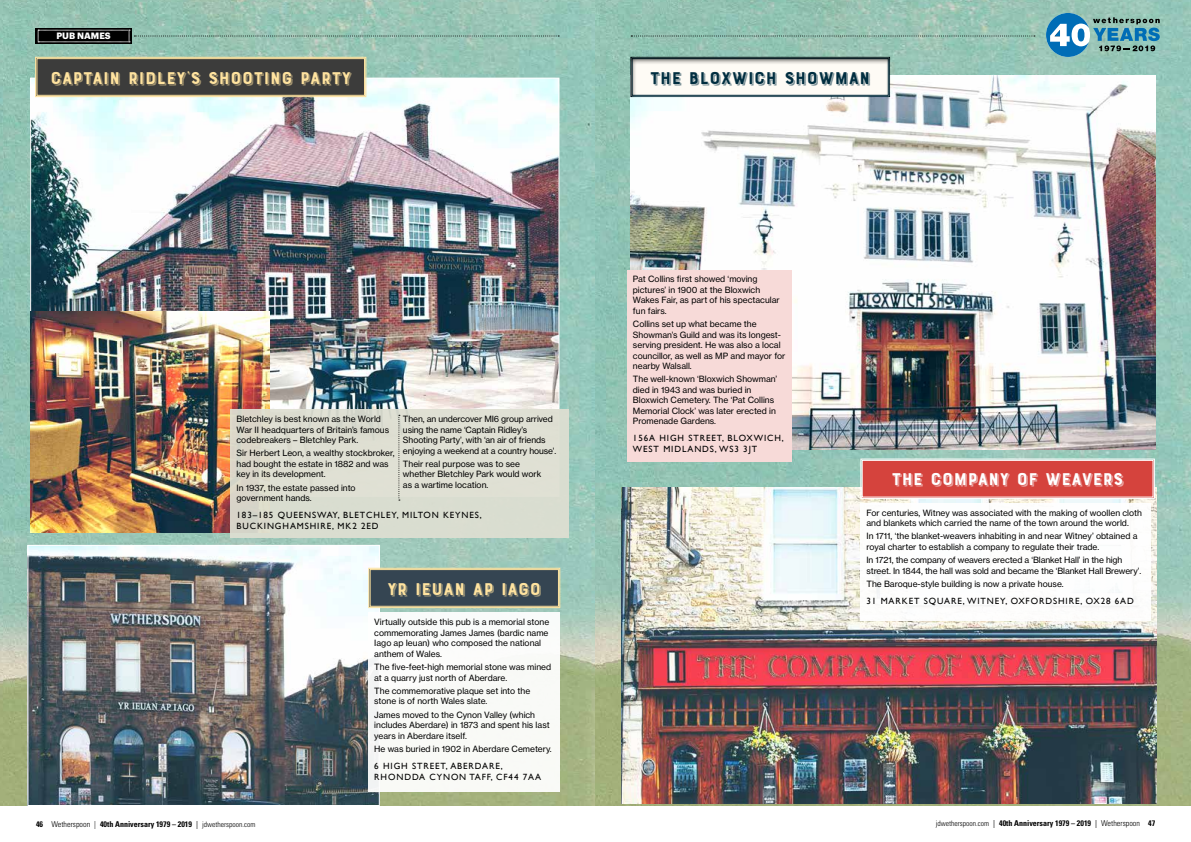
<style>
.page{position:relative;width:1191px;height:842px;background:#fff}
.page>*{position:absolute;margin:0;border:0;box-sizing:border-box;transform-origin:0 0}
.t1{font:18px "Bourton Drop Stripes B";letter-spacing:.03em;color:#ffe39f}
.t2{font:18px "Bourton Drop Stripes B";letter-spacing:.03em;color:#fff}
.t3{font:18px "Bourton Drop Stripes B";letter-spacing:.03em;color:#012e40}
.t4{font:9px/11px "Gill Sans";letter-spacing:.1em;color:#000}
.t5{font:700 9px "Graphik";letter-spacing:.005em;color:#fff}
.t6{font:8.5px/10.5px "N Haas Grotesk TX Pro 55 Rg";color:#000}
.t7{font:700 condensed 8px "Univers LT Std";color:#000}
.s1{font-weight:300}
.s2{font-weight:400}
.s3{font-weight:300;font-size:7.5px}
</style>
<div class="page">
<img style="left:0;top:0;width:1191px;height:806px">
<svg style="left:631px;top:36px;width:404px;height:1px"></svg>
<svg style="left:1046px;top:13px;width:113px;height:44px;background:#6ca5b3"></svg>
<svg style="left:35px;top:28px;width:97px;height:16px"></svg>
<svg style="left:38px;top:30px;width:521px;height:13px;background:#7da194"></svg>
<img style="left:29px;top:547px;width:349px;height:257px">
<div style="left:27px;top:545px;width:353px;height:261px;border:1px solid #fff"></div>
<img style="left:32px;top:80px;width:525px;height:330px">
<div style="left:35px;top:57px;width:331px;height:40px;background:#3c3c3b"></div>
<div style="left:36px;top:58px;width:329px;height:38px;border:1px solid #ffe39f"></div>
<div style="left:368px;top:613px;width:191px;height:179px;background:#f9faf7"></div>
<div style="left:368px;top:568px;width:192px;height:40px;background:#354552"></div>
<div style="left:369px;top:569px;width:190px;height:38px;border:1px solid #ffe39f"></div>
<img style="left:30px;top:311px;width:239px;height:221px">
<div style="left:231px;top:410px;width:338px;height:128px;background:#dedfd2"></div>
<img style="left:630px;top:75px;width:525px;height:374px">
<div style="left:615px;top:43px;width:290px;height:63px;background:#000;opacity:.75"></div>
<div style="left:627px;top:270px;width:164px;height:191px;background:#f7dad8"></div>
<img style="left:621px;top:487px;width:535px;height:317px">
<div style="left:860px;top:459px;width:294px;height:40px;background:#d5433d"></div>
<div style="left:861px;top:460px;width:292px;height:38px;border:1px solid #fff"></div>
<div style="left:861px;top:503px;width:290px;height:118px;background:#fff"></div>
<svg style="left:398px;top:415px;width:2px;height:85px"></svg>
<p class="t5" style="left:56px;top:29px;width:56px">PUB NAMES</p>
<h1 class="t1" style="left:50px;top:66px;width:302px">CAPTAIN RIDLEY’S SHOOTING PARTY</h1>
<p class="t6" style="left:403px;top:414px;width:155px">Then, an undercover MI6 group arrived using the name ‘Captain Ridley’s Shooting Party’, with ‘an air of friends enjoying a weekend at a country house’.</p>
<p class="t6" style="left:403px;top:458px;width:140px">Their real purpose was to see whether Bletchley Park would work as a wartime location.</p>
<p class="t4" style="left:236px;top:509px;width:247px">183–185 QUEENSWAY, BLETCHLEY, MILTON KEYNES,<br>BUCKINGHAMSHIRE, MK2 2ED</p>
<p class="t6" style="left:236px;top:414px;width:154px">Bletchley is best known as the World<br>War II headquarters of Britain’s famous codebreakers – Bletchley Park.</p>
<p class="t6" style="left:236px;top:448px;width:160px">Sir Herbert Leon, a wealthy stockbroker, had bought the estate in 1882 and was key in its development.</p>
<p class="t6" style="left:236px;top:482px;width:121px">In 1937, the estate passed into government hands.</p>
<h1 class="t1" style="left:387px;top:577px;width:155px">YR IEUAN AP IAGO</h1>
<p class="t6" style="left:374px;top:617px;width:177px">Virtually outside this pub is a memorial stone commemorating James James (bardic name Iago ap Ieuan) who composed the national anthem of Wales.</p>
<p class="t6" style="left:374px;top:662px;width:178px">The five-feet-high memorial stone was mined at a quarry just north of Aberdare.</p>
<p class="t6" style="left:374px;top:685px;width:157px">The commemorative plaque set into the stone is of north Wales slate.</p>
<p class="t6" style="left:374px;top:709px;width:177px">James moved to the Cynon Valley (which includes Aberdare) in 1873 and spent his last years in Aberdare itself.</p>
<p class="t6" style="left:374px;top:744px;width:179px">He was buried in 1902 in Aberdare Cemetery.</p>
<p class="t4" style="left:374px;top:760px;width:168px">6 HIGH STREET, ABERDARE,<br>RHONDDA CYNON TAFF, CF44 7AA</p>
<h1 class="t3" style="left:650px;top:66px;width:222px">THE BLOXWICH SHOWMAN</h1>
<p class="t6" style="left:633px;top:274px;width:148px">Pat Collins first showed ‘moving pictures’ in 1900 at the Bloxwich<br>Wakes Fair, as part of his spectacular fun fairs.</p>
<p class="t6" style="left:633px;top:319px;width:154px">Collins set up what became the<br>Showman’s Guild and was its longest&shy;serving president. He was also a local councillor, as well as MP and mayor for nearby Walsall.</p>
<p class="t6" style="left:633px;top:374px;width:146px">The well-known ‘Bloxwich Showman’ died in 1943 and was buried in<br>Bloxwich Cemetery. The ‘Pat Collins<br>Memorial Clock’ was later erected in<br>Promenade Gardens.</p>
<p class="t4" style="left:633px;top:432px;width:152px">156A HIGH STREET, BLOXWICH,<br>WEST MIDLANDS, WS3 3JT</p>
<h1 class="t2" style="left:891px;top:468px;width:233px">THE COMPANY OF WEAVERS</h1>
<p class="t6" style="left:866px;top:507px;width:277px">For centuries, Witney was associated with the making of woollen cloth and blankets which carried the name of the town around the world.</p>
<p class="t6" style="left:866px;top:531px;width:272px">In 1711, ‘the blanket-weavers inhabiting in and near Witney’ obtained a royal charter to establish a company to regulate their trade.</p>
<p class="t6" style="left:866px;top:555px;width:276px">In 1721, the company of weavers erected a ‘Blanket Hall’ in the high street. In 1844, the hall was sold and became the ‘Blanket Hall Brewery’.</p>
<p class="t6" style="left:866px;top:579px;width:199px">The Baroque-style building is now a private house.</p>
<p class="t4" style="left:866px;top:595px;width:269px">31 MARKET SQUARE, WITNEY, OXFORDSHIRE, OX28 6AD</p>
<p class="t7" style="left:36px;top:819px;width:221px">46 <span class="s1">Wetherspoon |</span> 40th Anniversary 1979 – 2019 <span class="s2">|</span> <span class="s3">jdwetherspoon.com</span></p>
<p class="t7" style="left:935px;top:819px;width:221px"><span class="s3">jdwetherspoon.com</span> <span class="s2">|</span> 40th Anniversary 1979 – 2019 <span class="s2">|</span> <span class="s1">Wetherspoon</span> 47</p>
</div>
